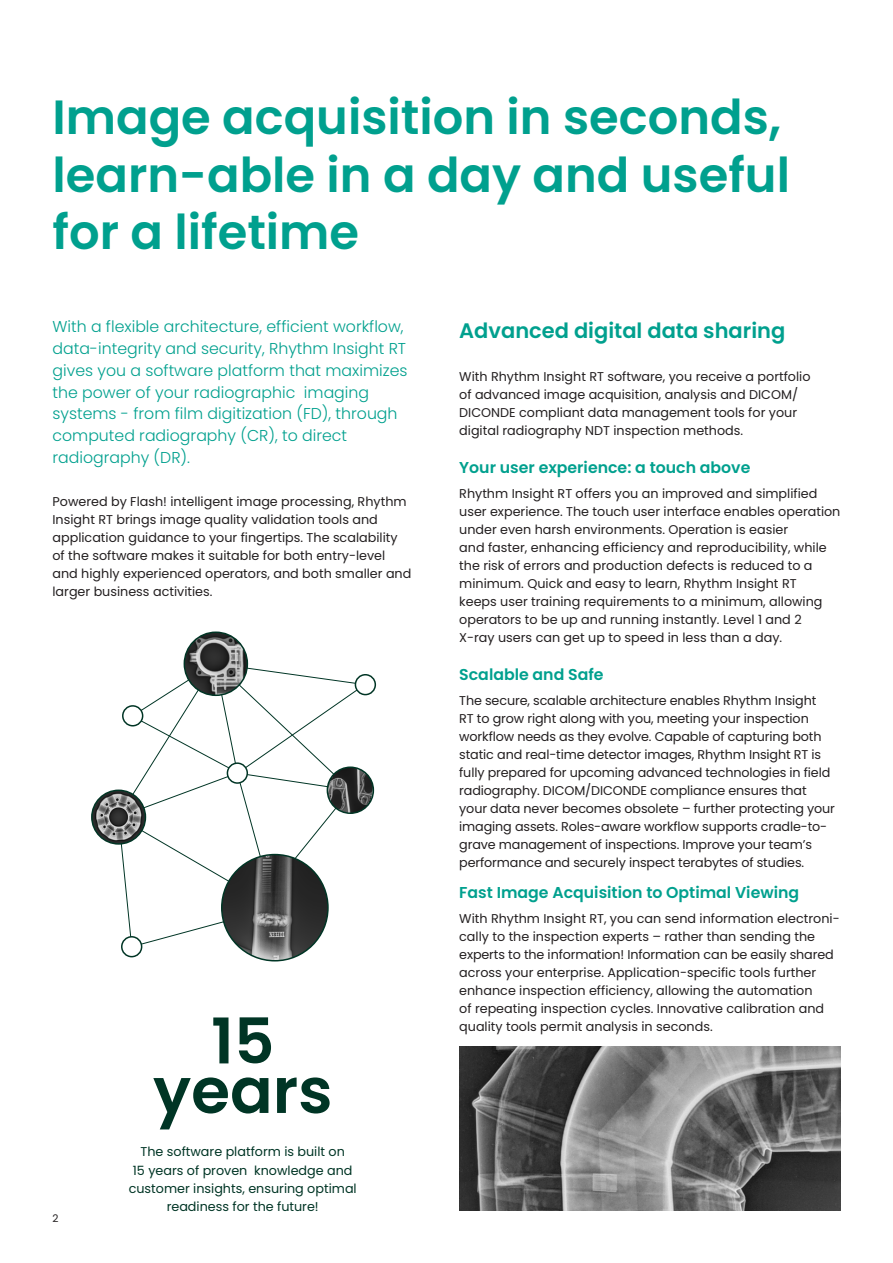
<style>
.page{position:relative;width:893px;height:1263px;background:#fff}
.page>*{position:absolute;margin:0;border:0;box-sizing:border-box;transform-origin:0 0}
.t1{font:600 63px/49.5px "Poppins";color:#003525;text-align:center}
.t2{font:600 48px/57.6px "Poppins";color:#00a08e}
.t3{font:600 21px "Poppins";color:#00a08e}
.t4{font:300 15.75px/21.8px "Poppins";color:#00a08e}
.t5{font:600 15.75px "Poppins";color:#00a08e}
.t6{font:12.75px/18px "Poppins";color:#231f20}
.t7{font:12.75px/18px "Poppins";color:#003525;text-align:center}
.t8{font:10.5px "Poppins";color:#231f20}
</style>
<div class="page">
<div style="left:355px;top:674px;width:21px;height:21px;border:2px solid #003525;border-radius:50%"></div>
<img style="left:222px;top:854px;width:106px;height:107px;border-radius:53px">
<svg style="left:121px;top:662px;width:245px;height:286px"></svg>
<img style="left:184px;top:632px;width:63px;height:63px;border-radius:32px">
<div style="left:184px;top:631px;width:64px;height:65px;border:2px solid #003525;border-radius:50%"></div>
<img style="left:327px;top:767px;width:46px;height:46px;border-radius:23px">
<div style="left:327px;top:766px;width:47px;height:48px;border:2px solid #003525;border-radius:50%"></div>
<div style="left:122px;top:937px;width:20px;height:20px;background:#fff;border-radius:50%"></div>
<div style="left:121px;top:936px;width:21px;height:21px;border:2px solid #003525;border-radius:50%"></div>
<img style="left:92px;top:790px;width:53px;height:54px;border-radius:27px">
<div style="left:91px;top:789px;width:55px;height:56px;border:2px solid #003525;border-radius:50%"></div>
<img style="left:459px;top:1046px;width:381px;height:164px">
<h2 class="t2" style="left:52px;top:89px;width:739px">Image acquisition in seconds, learn-able in a day and useful for a lifetime</h2>
<p class="t4" style="left:52px;top:316px;width:357px">With a flexible architecture, efficient workflow, data-integrity and security, Rhythm Insight RT gives you a software platform that maximizes the power of your radiographic imaging systems - from film digitization (FD), through computed radiography (CR), to direct radiography (DR).</p>
<p class="t6" style="left:52px;top:492px;width:360px">Powered by Flash! intelligent image processing, Rhythm Insight RT brings image quality validation tools and application guidance to your fingertips. The scalability of the software makes it suitable for both entry-level and highly experienced operators, and both smaller and larger business activities.</p>
<h1 class="t1" style="left:153px;top:1017px;width:181px">15 years</h1>
<p class="t8" style="left:52px;top:1212px;width:8px">2</p>
<p class="t7" style="left:129px;top:1143px;width:230px">The software platform is built on<br>15 years of proven knowledge and customer insights, ensuring optimal readiness for the future!</p>
<h3 class="t3" style="left:459px;top:318px;width:328px">Advanced digital data sharing</h3>
<p class="t6" style="left:459px;top:367px;width:353px">With Rhythm Insight RT software, you receive a portfolio of advanced image acquisition, analysis and DICOM/ DICONDE compliant data management tools for your digital radiography NDT inspection methods.</p>
<p class="t5" style="left:459px;top:458px;width:293px">Your user experience: a touch above</p>
<p class="t6" style="left:459px;top:484px;width:383px">Rhythm Insight RT offers you an improved and simplified user experience. The touch user interface enables operation under even harsh environments. Operation is easier<br>and faster, enhancing efficiency and reproducibility, while the risk of errors and production defects is reduced to a minimum. Quick and easy to learn, Rhythm Insight RT<br>keeps user training requirements to a minimum, allowing operators to be up and running instantly. Level 1 and 2<br>X-ray users can get up to speed in less than a day.</p>
<p class="t5" style="left:459px;top:665px;width:146px">Scalable and Safe</p>
<p class="t6" style="left:459px;top:691px;width:377px">The secure, scalable architecture enables Rhythm Insight<br>RT to grow right along with you, meeting your inspection workflow needs as they evolve. Capable of capturing both static and real-time detector images, Rhythm Insight RT is fully prepared for upcoming advanced technologies in field radiography. DICOM/DICONDE compliance ensures that your data never becomes obsolete – further protecting your imaging assets. Roles-aware workflow supports cradle-to&shy;grave management of inspections. Improve your team’s performance and securely inspect terabytes of studies.</p>
<p class="t5" style="left:459px;top:883px;width:341px">Fast Image Acquisition to Optimal Viewing</p>
<p class="t6" style="left:459px;top:909px;width:382px">With Rhythm Insight RT, you can send information electroni&shy;cally to the inspection experts – rather than sending the experts to the information! Information can be easily shared across your enterprise. Application-specific tools further enhance inspection efficiency, allowing the automation<br>of repeating inspection cycles. Innovative calibration and quality tools permit analysis in seconds.</p>
</div>
